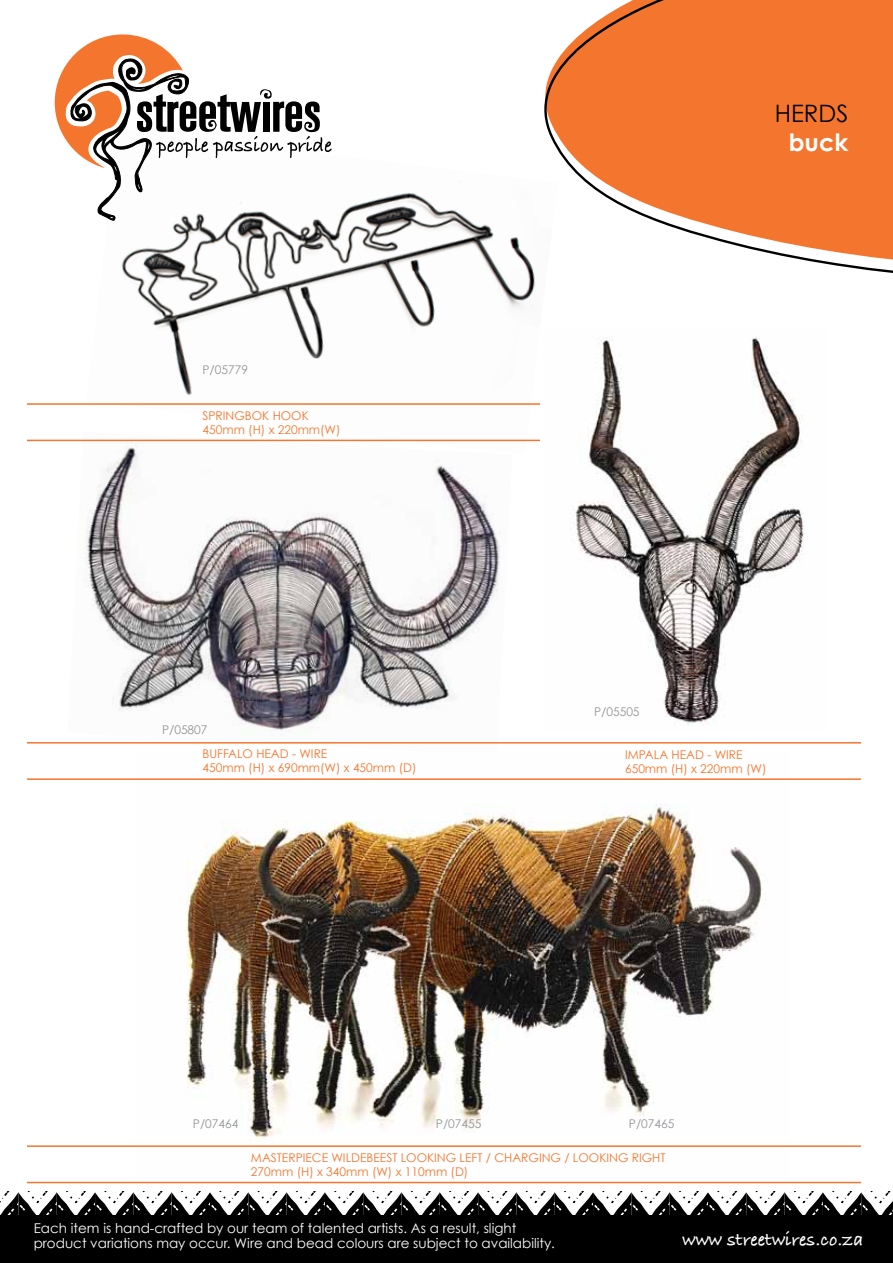
<style>
.page{position:relative;width:893px;height:1263px;background:#fff}
.page>*{position:absolute;margin:0;border:0;box-sizing:border-box;transform-origin:0 0}
.t1{font:24px "Century Gothic";color:#000}
.t2{font:700 24px "Century Gothic";color:#fff}
.t3{font:19.5px "Bradley Hand ITCTT Bold";color:#fff}
.t4{font:13.5px/15px "Century Gothic";color:#fff}
.t5{font:12px/14.4px "Century Gothic";color:#f4762e}
.t6{font:12px "Century Gothic";color:#939598}
</style>
<div class="page">
<svg style="left:55px;top:34px;width:265px;height:126px"></svg>
<svg style="left:0;top:1191px;width:893px;height:24px"></svg>
<svg style="left:544px;top:0;width:349px;height:273px"></svg>
<div style="left:0;top:1215px;width:893px;height:48px;background:#000"></div>
<img style="left:86px;top:129px;width:472px;height:313px">
<img style="left:68px;top:432px;width:444px;height:312px">
<img style="left:544px;top:329px;width:260px;height:397px">
<img style="left:135px;top:804px;width:653px;height:380px">
<hr style="left:27px;top:1182px;width:834px;height:1px;background:#f4762e">
<hr style="left:27px;top:1145px;width:834px;height:2px;background:#f4762e">
<hr style="left:27px;top:778px;width:834px;height:2px;background:#f4762e">
<hr style="left:27px;top:742px;width:834px;height:1px;background:#f4762e">
<hr style="left:27px;top:440px;width:513px;height:1px;background:#f4762e">
<hr style="left:27px;top:403px;width:513px;height:2px;background:#f4762e">
<p class="t6" style="left:202px;top:362px;width:47px">P/05779</p>
<p class="t5" style="left:202px;top:408px;width:140px">SPRINGBOK HOOK<br>450mm (H) x 220mm(W)</p>
<p class="t6" style="left:162px;top:722px;width:47px">P/05807</p>
<p class="t5" style="left:202px;top:746px;width:63px">buffalo hea</p>
<p class="t5" style="left:202px;top:746px;width:216px;text-indent:77px">d - wire<br>450mm (H) x 690mm(W) x 450mm (D)</p>
<h1 class="t1" style="left:775px;top:99px;width:75px">HERDS</h1>
<h1 class="t2" style="left:789px;top:127px;width:61px">buck</h1>
<p class="t6" style="left:594px;top:704px;width:47px">P/05505</p>
<p class="t5" style="left:625px;top:747px;width:143px">IMPALA HEAD - wire<br>650mm (H) x 220mm (W)</p>
<p class="t6" style="left:193px;top:1116px;width:47px">P/07464</p>
<p class="t6" style="left:436px;top:1116px;width:47px">P/07455</p>
<p class="t6" style="left:629px;top:1116px;width:47px">P/07465</p>
<p class="t5" style="left:251px;top:1150px;width:416px;text-indent:80px">WILDEBEEST LOOKING LEFT / CHARGING / LOOKING RIGHT<br>270mm (H) x 340mm (W) x 110mm (D)</p>
<p class="t5" style="left:251px;top:1150px;width:19px">master</p>
<p class="t5" style="left:296px;top:1150px;width:15px">piece</p>
<p class="t4" style="left:34px;top:1220px;width:523px">Each item is hand-crafted by our team of talented artists. As a result, slight product variations may occur. Wire and bead colours are subject to availability.</p>
<h2 class="t3" style="left:682px;top:1225px;width:182px">www streetwires.co.za</h2>
</div>
